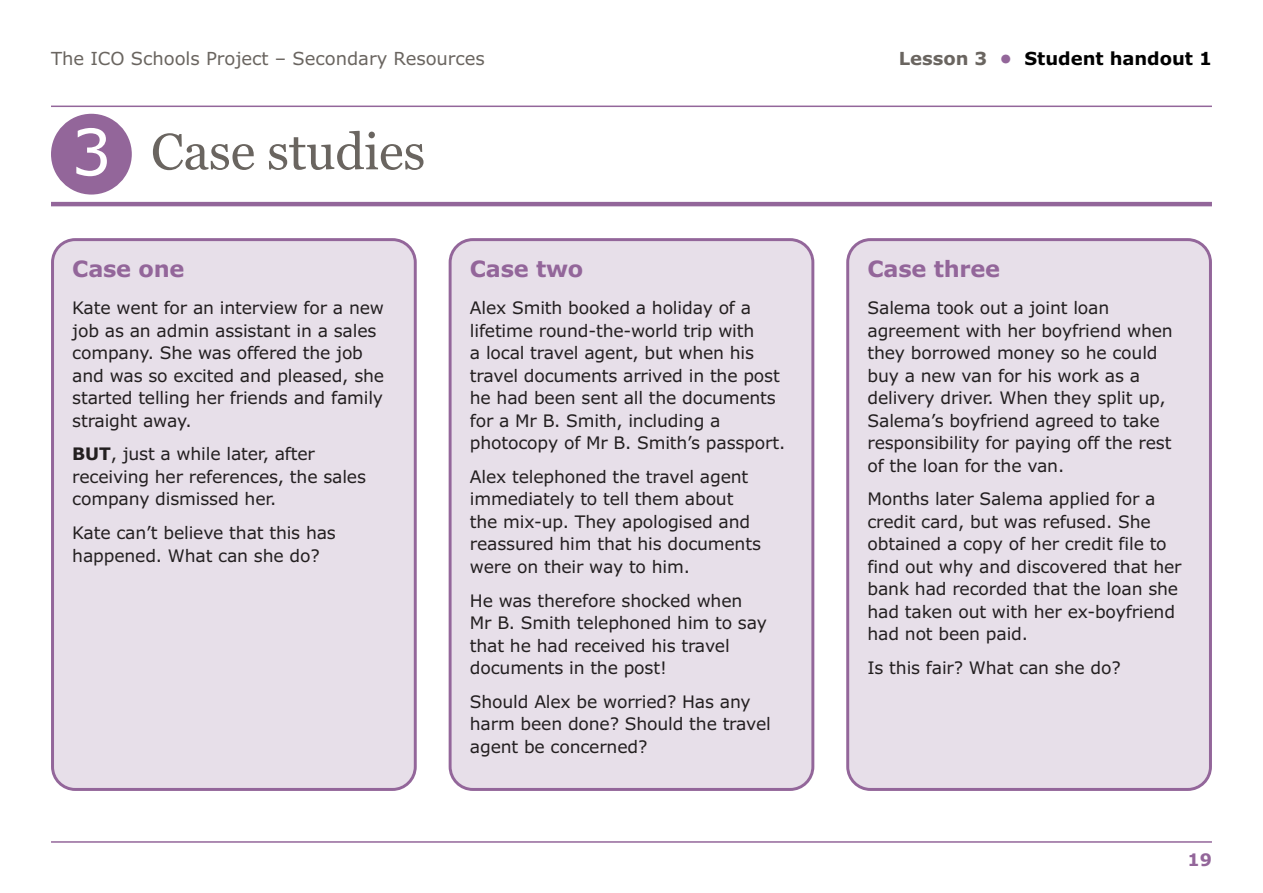
<style>
.page{position:relative;width:1263px;height:893px;background:#fff}
.page>*{position:absolute;margin:0;border:0;box-sizing:border-box;transform-origin:0 0}
.t1{font:51px "Georgia";letter-spacing:-.005em;color:#6a6560}
.t2{font:700 22.5px "Verdana";letter-spacing:-.01em;color:#93669a}
.t3{font:18px "Verdana";color:#6a6560}
.t4{font:700 18px "Verdana";color:#000}
.t5{font:17.25px/22.5px "Verdana";letter-spacing:-.01em;color:#231f20}
.t6{font:700 17.25px "Verdana";color:#93669a}
.s1{color:#6a6560}
.s2{color:#93669a}
.s3{font-family:"Verdana";font-size:63.75px;color:#fff}
.s4{font-weight:700}
</style>
<div class="page">
<div style="left:51px;top:238px;width:366px;height:553px;background:#e7dfe9"></div>
<div style="left:449px;top:238px;width:365px;height:553px;background:#e7dfe9"></div>
<div style="left:846px;top:238px;width:366px;height:553px;background:#e7dfe9"></div>
<hr style="left:51px;top:106px;width:1161px;height:1px;background:#93669a">
<hr style="left:51px;top:841px;width:1161px;height:2px;background:#93669a">
<hr style="left:51px;top:202px;width:1161px;height:4px;background:#93669a">
<div style="left:51px;top:114px;width:81px;height:81px;background:#93669a;border-radius:50%"></div>
<p class="t3" style="left:51px;top:51px;width:435px">The ICO Schools Project – Secondary Resources</p>
<p class="t4" style="left:899px;top:51px;width:315px"><span class="s1">Lesson 3</span> <span class="s2">•</span> Student handout 1</p>
<h1 class="t1" style="left:71px;top:131px;width:356px"><span class="s3">3</span> Case studies</h1>
<h2 class="t2" style="left:72px;top:259px;width:114px">Case one</h2>
<p class="t5" style="left:72px;top:298px;width:313px">Kate went for an interview for a new job as an admin assistant in a sales company. She was offered the job and was so excited and pleased, she started telling her friends and family straight away.</p>
<p class="t5" style="left:72px;top:444px;width:295px"><span class="s4">BUT</span>, just a while later, after receiving her references, the sales company dismissed her.</p>
<p class="t5" style="left:72px;top:523px;width:265px">Kate can’t believe that this has happened. What can she do?</p>
<h2 class="t2" style="left:470px;top:259px;width:115px">Case two</h2>
<p class="t5" style="left:470px;top:298px;width:317px">Alex Smith booked a holiday of a lifetime round-the-world trip with<br>a local travel agent, but when his travel documents arrived in the post he had been sent all the documents for a Mr B. Smith, including a photocopy of Mr B. Smith’s passport.</p>
<p class="t5" style="left:470px;top:467px;width:293px">Alex telephoned the travel agent immediately to tell them about the mix-up. They apologised and reassured him that his documents were on their way to him.</p>
<p class="t5" style="left:470px;top:591px;width:299px">He was therefore shocked when<br>Mr B. Smith telephoned him to say that he had received his travel documents in the post!</p>
<p class="t5" style="left:470px;top:692px;width:303px">Should Alex be worried? Has any harm been done? Should the travel agent be concerned?</p>
<h2 class="t2" style="left:867px;top:259px;width:134px">Case three</h2>
<p class="t5" style="left:867px;top:298px;width:307px">Salema took out a joint loan agreement with her boyfriend when they borrowed money so he could buy a new van for his work as a delivery driver. When they split up,<br>Salema’s boyfriend agreed to take responsibility for paying off the rest of the loan for the van.</p>
<p class="t5" style="left:867px;top:489px;width:316px">Months later Salema applied for a credit card, but was refused. She obtained a copy of her credit file to find out why and discovered that her bank had recorded that the loan she had taken out with her ex-boyfriend had not been paid.</p>
<p class="t5" style="left:867px;top:658px;width:255px">Is this fair? What can she do?</p>
<p class="t6" style="left:1187px;top:853px;width:26px">19</p>
</div>
